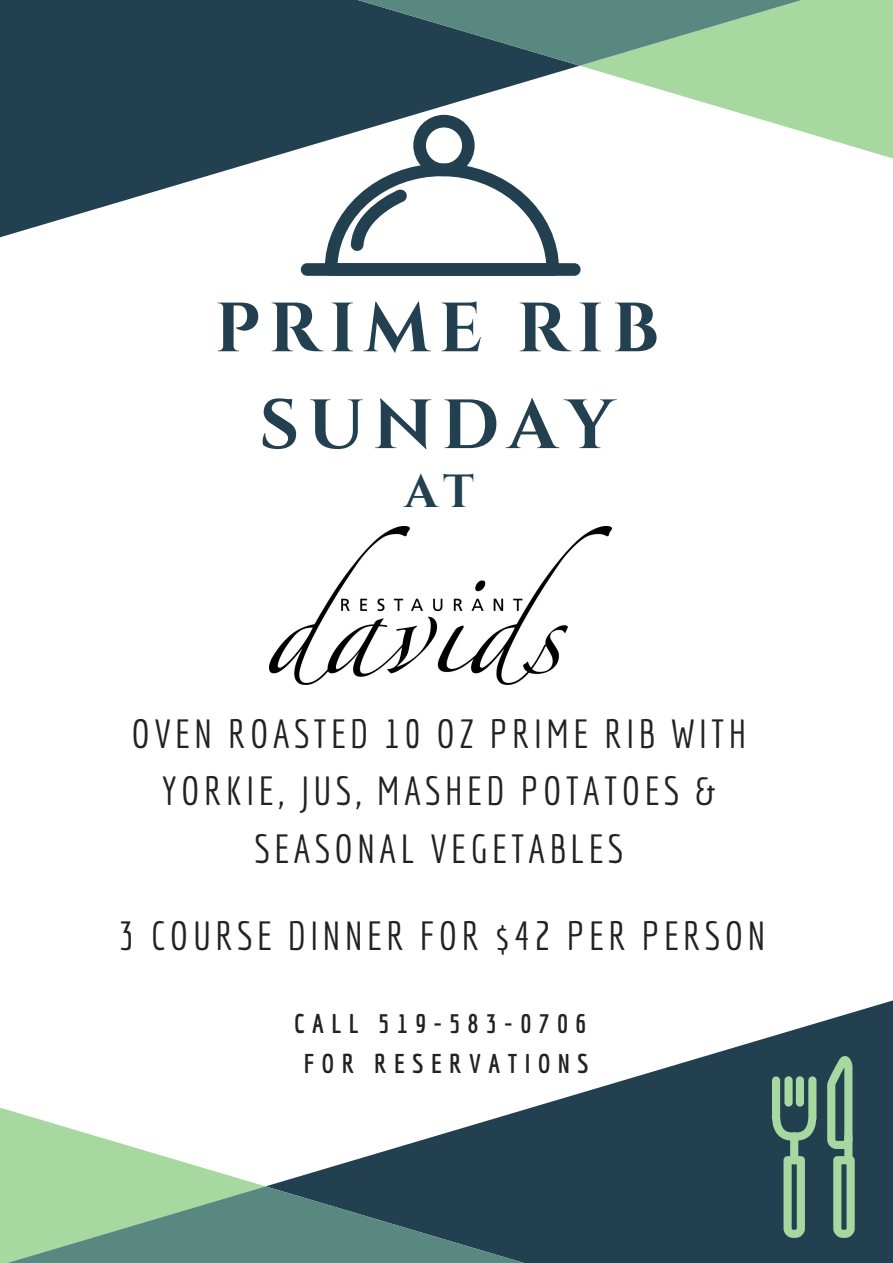
<style>
.page{position:relative;width:893px;height:1263px;background:#fff}
.page>*{position:absolute;margin:0;border:0;box-sizing:border-box;transform-origin:0 0}
.t1{font:700 69.53px/96.8px "Cinzel";letter-spacing:.12em;color:#224050;text-align:center}
.t2{font:700 46.35px "Cinzel";color:#224050}
.t3{font:39.75px/58px "Economica";letter-spacing:.1em;color:#222;text-align:center}
.t4{font:700 26.47px/40.5px "Economica";letter-spacing:.28em;color:#222;text-align:center}
</style>
<div class="page">
<svg style="left:0;top:0;width:579px;height:271px;fill:#224050"></svg>
<svg style="left:581px;top:0;width:312px;height:159px;fill:#a6d8a0"></svg>
<svg style="left:312px;top:0;width:535px;height:66px;background:#5f8a7b"></svg>
<svg style="left:267px;top:1000px;width:626px;height:263px;fill:#224050"></svg>
<svg style="left:0;top:1107px;width:264px;height:156px"></svg>
<svg style="left:3px;top:1186px;width:526px;height:77px;background:#5e8a7c"></svg>
<img style="left:270px;top:527px;width:341px;height:157px">
<div style="left:546px;top:263px;width:35px;height:13px;background:#224050;border-radius:6px"></div>
<div style="left:301px;top:263px;width:36px;height:13px;background:#224050;border-radius:6px"></div>
<svg style="left:325px;top:115px;width:234px;height:161px"></svg>
<svg style="left:772px;top:1076px;width:45px;height:64px;background:#5f8775"></svg>
<div style="left:784px;top:1076px;width:9px;height:30px;background:#a6d8a0;border-radius:4px"></div>
<div style="left:796px;top:1076px;width:8px;height:30px;background:#a6d8a0;border-radius:4px"></div>
<svg style="left:783px;top:1156px;width:22px;height:82px;background:#85b28c"></svg>
<div style="left:790px;top:1132px;width:8px;height:32px;background:#a6d8a0;border-radius:4px"></div>
<svg style="left:833px;top:1156px;width:22px;height:82px;background:#85b28c"></svg>
<div style="left:844px;top:1132px;width:8px;height:32px;background:#a6d8a0;border-radius:4px"></div>
<svg style="left:827px;top:1056px;width:25px;height:93px;background:#77a283"></svg>
<h1 class="t1" style="left:215px;top:282px;width:446px">PRIME RIB<br>SUNDAY</h1>
<p class="t2" style="left:404px;top:462px;width:71px">AT</p>
<p class="t3" style="left:131px;top:704px;width:617px">OVEN ROASTED 10 OZ PRIME RIB WITH<br>YORKIE, JUS, MASHED POTATOES &amp;<br>SEASONAL VEGETABLES</p>
<p class="t3" style="left:119px;top:906px;width:648px">3 COURSE DINNER FOR $42 PER PERSON</p>
<p class="t4" style="left:294px;top:1003px;width:296px">CALL 519-583-0706<br>FOR RESERVATIONS</p>
</div>
